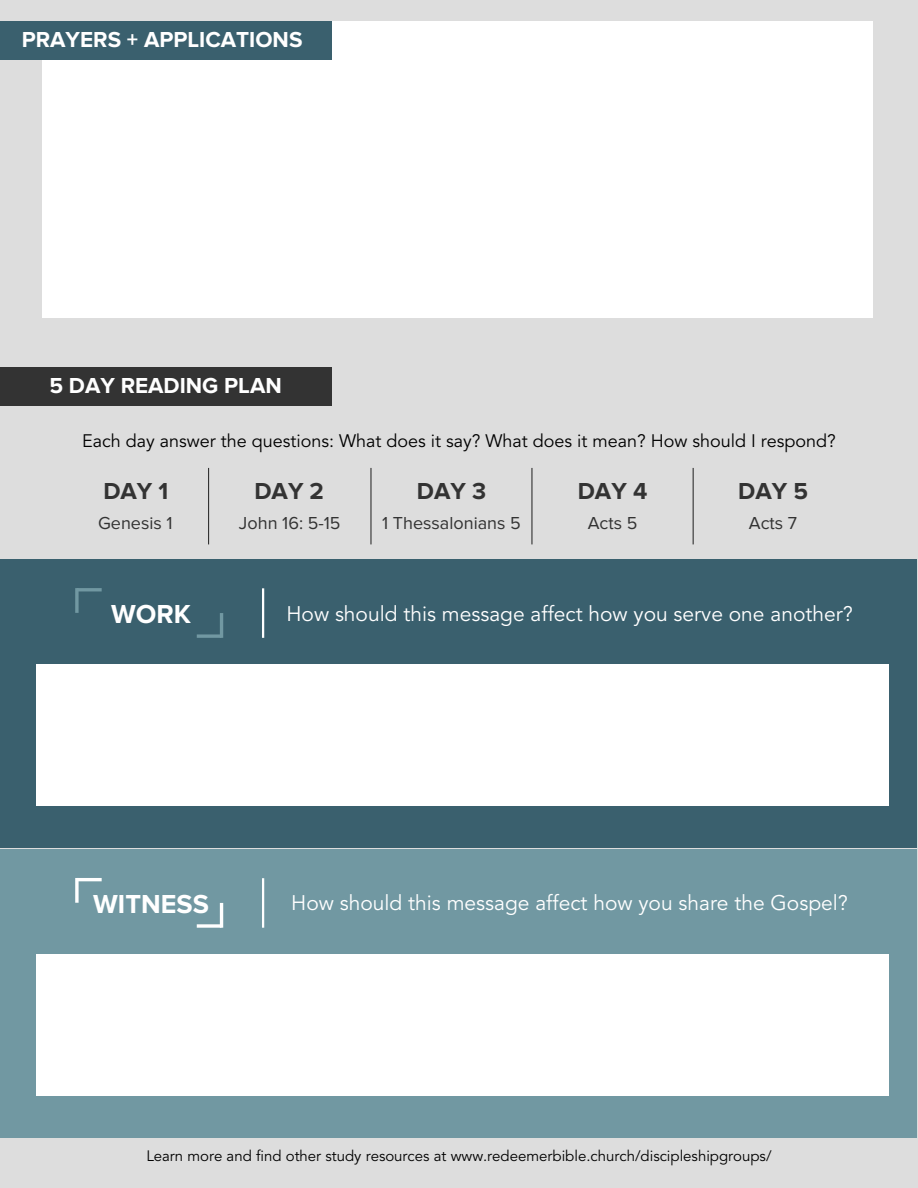
<style>
.page{position:relative;width:918px;height:1188px;background:#ddd}
.page>*{position:absolute;margin:0;border:0;box-sizing:border-box;transform-origin:0 0}
.t1{font:700 27px "Proxima Nova";color:#fff}
.t2{font:700 24px "Proxima Nova";color:#333}
.t3{font:700 22.5px "Proxima Nova";color:#fff}
.t4{font:21px "Avenir LT Std";color:#fff}
.t5{font:18px "Avenir LT Std";color:#000}
.t6{font:18px "Proxima Nova";color:#333}
.t7{font:15px "Avenir LT Std";color:#000}
</style>
<div class="page">
<div style="left:42px;top:21px;width:830px;height:297px;background:#fff"></div>
<div style="left:0;top:21px;width:331px;height:39px;background:#3a606e"></div>
<div style="left:0;top:367px;width:331px;height:39px;background:#333"></div>
<hr style="left:208px;top:468px;width:1px;height:76px;background:#333">
<hr style="left:370px;top:468px;width:2px;height:76px;background:#333">
<hr style="left:531px;top:468px;width:2px;height:76px;background:#333">
<hr style="left:693px;top:468px;width:1px;height:76px;background:#333">
<div style="left:0;top:559px;width:917px;height:289px;background:#3a606e"></div>
<hr style="left:77px;top:588px;width:25px;height:3px;background:#7198a2">
<svg style="left:75px;top:588px;width:4px;height:25px"></svg>
<svg style="left:197px;top:634px;width:23px;height:4px"></svg>
<hr style="left:220px;top:613px;width:3px;height:25px;background:#7198a2">
<hr style="left:262px;top:588px;width:2px;height:50px;background:#fff">
<div style="left:37px;top:665px;width:852px;height:141px;background:#fff"></div>
<div style="left:0;top:849px;width:917px;height:289px;background:#7198a2"></div>
<hr style="left:77px;top:878px;width:25px;height:3px;background:#fff">
<svg style="left:75px;top:878px;width:4px;height:25px"></svg>
<svg style="left:197px;top:924px;width:23px;height:4px"></svg>
<hr style="left:220px;top:903px;width:3px;height:25px;background:#fff">
<hr style="left:262px;top:878px;width:2px;height:50px;background:#fff">
<div style="left:37px;top:955px;width:852px;height:140px;background:#fff"></div>
<p class="t3" style="left:22px;top:26px;width:282px">PRAYERS + APPLICATIONS</p>
<p class="t3" style="left:49px;top:372px;width:234px">5 DAY READING PLAN</p>
<p class="t5" style="left:82px;top:434px;width:755px">Each day answer the questions: What does it say? What does it mean? How should I respond?</p>
<p class="t2" style="left:103px;top:477px;width:67px">DAY 1</p>
<p class="t6" style="left:98px;top:513px;width:76px">Genesis 1</p>
<p class="t2" style="left:254px;top:477px;width:71px">DAY 2</p>
<p class="t6" style="left:239px;top:513px;width:103px">John 16: 5-15</p>
<p class="t2" style="left:417px;top:477px;width:71px">DAY 3</p>
<p class="t6" style="left:382px;top:513px;width:140px">1 Thessalonians 5</p>
<p class="t2" style="left:578px;top:477px;width:71px">DAY 4</p>
<p class="t6" style="left:588px;top:513px;width:51px">Acts 5</p>
<p class="t2" style="left:738px;top:477px;width:71px">DAY 5</p>
<p class="t6" style="left:749px;top:513px;width:50px">Acts 7</p>
<p class="t1" style="left:111px;top:599px;width:81px">WORK</p>
<p class="t4" style="left:286px;top:605px;width:568px">How should this message affect how you serve one another?</p>
<p class="t1" style="left:93px;top:888px;width:117px">WITNESS</p>
<p class="t4" style="left:291px;top:895px;width:558px">How should this message affect how you share the Gospel?</p>
<p class="t7" style="left:146px;top:1150px;width:627px">Learn more and find other study resources at www.redeemerbible.church/discipleshipgroups/</p>
</div>
